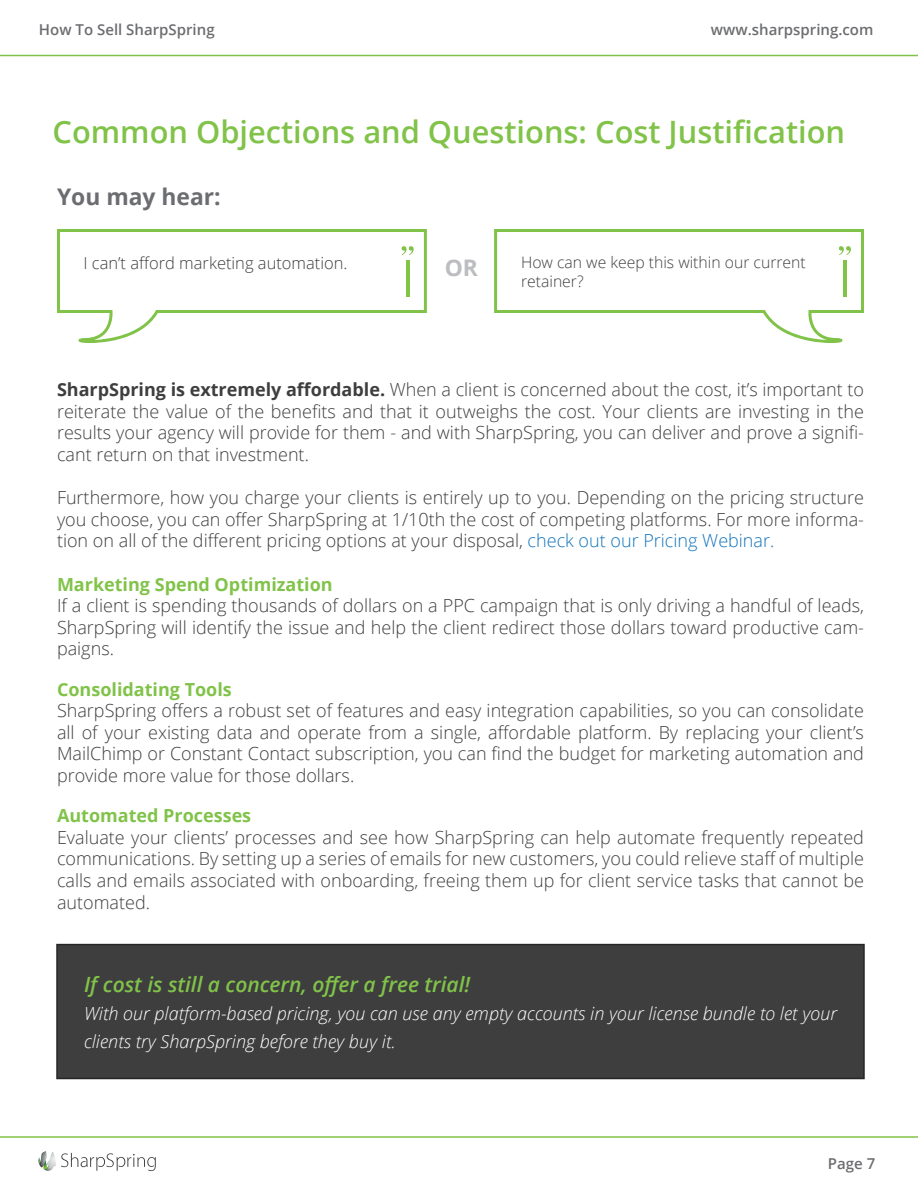
<style>
.page{position:relative;width:918px;height:1188px;background:#fff}
.page>*{position:absolute;margin:0;border:0;box-sizing:border-box;transform-origin:0 0}
.t1{font:600 30.75px "Open Sans";color:#81c349}
.t2{font:700 22.8px "Open Sans";color:#6c6d70}
.t3{font:700 22.8px "Open Sans";color:#bcbdc0}
.t4{font:italic 600 21px "Open Sans";color:#81c349}
.t5{font:300 18px/21.6px "Open Sans";color:#3e3e3f;text-align:justify}
.t6{font:italic 300 18px/27.6px "Open Sans";color:#fff}
.t7{font:700 18px "Open Sans";color:#81c349}
.t8{font:300 16.5px "Open Sans";color:#3e3e3f}
.t9{font:300 15.75px/18.6px "Open Sans";color:#3e3e3f}
.t10{font:600 15px "Open Sans";color:#6c6d70}
.s1{font-weight:700}
.s2{color:#1074bc}
</style>
<div class="page">
<svg style="left:39px;top:1151px;width:117px;height:20px"></svg>
<hr style="left:0;top:1136px;width:918px;height:2px;background:#81c349">
<hr style="left:0;top:55px;width:918px;height:1px;background:#81c349">
<svg style="left:57px;top:229px;width:370px;height:114px"></svg>
<hr style="left:406px;top:260px;width:3px;height:36px;background:#81c349">
<svg style="left:494px;top:229px;width:370px;height:114px"></svg>
<hr style="left:843px;top:260px;width:4px;height:36px;background:#81c349">
<div style="left:56px;top:944px;width:809px;height:135px;background:#3e3e3f;border:2px solid #252626"></div>
<p class="t10" style="left:39px;top:19px;width:177px">How To Sell SharpSpring</p>
<p class="t10" style="left:711px;top:19px;width:164px">www.sharpspring.com</p>
<h1 class="t1" style="left:52px;top:111px;width:794px">Common Objections and Questions: Cost Justification</h1>
<p class="t2" style="left:57px;top:181px;width:165px">You may hear:</p>
<p class="t8" style="left:83px;top:252px;width:266px">I can’t afford marketing automation.</p>
<p class="t3" style="left:445px;top:252px;width:35px">OR</p>
<p class="t9" style="left:521px;top:253px;width:286px">How can we keep this within our current retainer?</p>
<p class="t5" style="left:57px;top:378px;width:809px"><span class="s1">SharpSpring is extremely affordable.</span> When a client is concerned about the cost, it’s important to reiterate the value of the benefits and that it outweighs the cost. Your clients are investing in the results your agency will provide for them - and with SharpSpring, you can deliver and prove a signifi&shy;cant return on that investment.</p>
<p class="t5" style="left:57px;top:486px;width:809px">Furthermore, how you charge your clients is entirely up to you. Depending on the pricing structure you choose, you can offer SharpSpring at 1/10th the cost of competing platforms. For more informa&shy;tion on all of the different pricing options at your disposal, <span class="s2">check out our Pricing Webinar.</span></p>
<p class="t7" style="left:57px;top:571px;width:277px">Marketing Spend Optimization</p>
<p class="t5" style="left:57px;top:594px;width:809px">If a client is spending thousands of dollars on a PPC campaign that is only driving a handful of leads, SharpSpring will identify the issue and help the client redirect those dollars toward productive cam&shy;paigns.</p>
<p class="t7" style="left:57px;top:676px;width:176px">Consolidating Tools</p>
<p class="t5" style="left:57px;top:699px;width:809px">SharpSpring offers a robust set of features and easy integration capabilities, so you can consolidate all of your existing data and operate from a single, affordable platform. By replacing your client’s MailChimp or Constant Contact subscription, you can find the budget for marketing automation and provide more value for those dollars.</p>
<p class="t7" style="left:57px;top:803px;width:196px">Automated Processes</p>
<p class="t5" style="left:57px;top:826px;width:809px">Evaluate your clients’ processes and see how SharpSpring can help automate frequently repeated communications. By setting up a series of emails for new customers, you could relieve staff of multiple calls and emails associated with onboarding, freeing them up for client service tasks that cannot be automated.</p>
<p class="t4" style="left:84px;top:970px;width:388px">If cost is still a concern, offer a free trial!</p>
<p class="t6" style="left:84px;top:999px;width:755px">With our platform-based pricing, you can use any empty accounts in your license bundle to let your clients try SharpSpring before they buy it.</p>
<p class="t10" style="left:828px;top:1153px;width:49px">Page 7</p>
</div>
